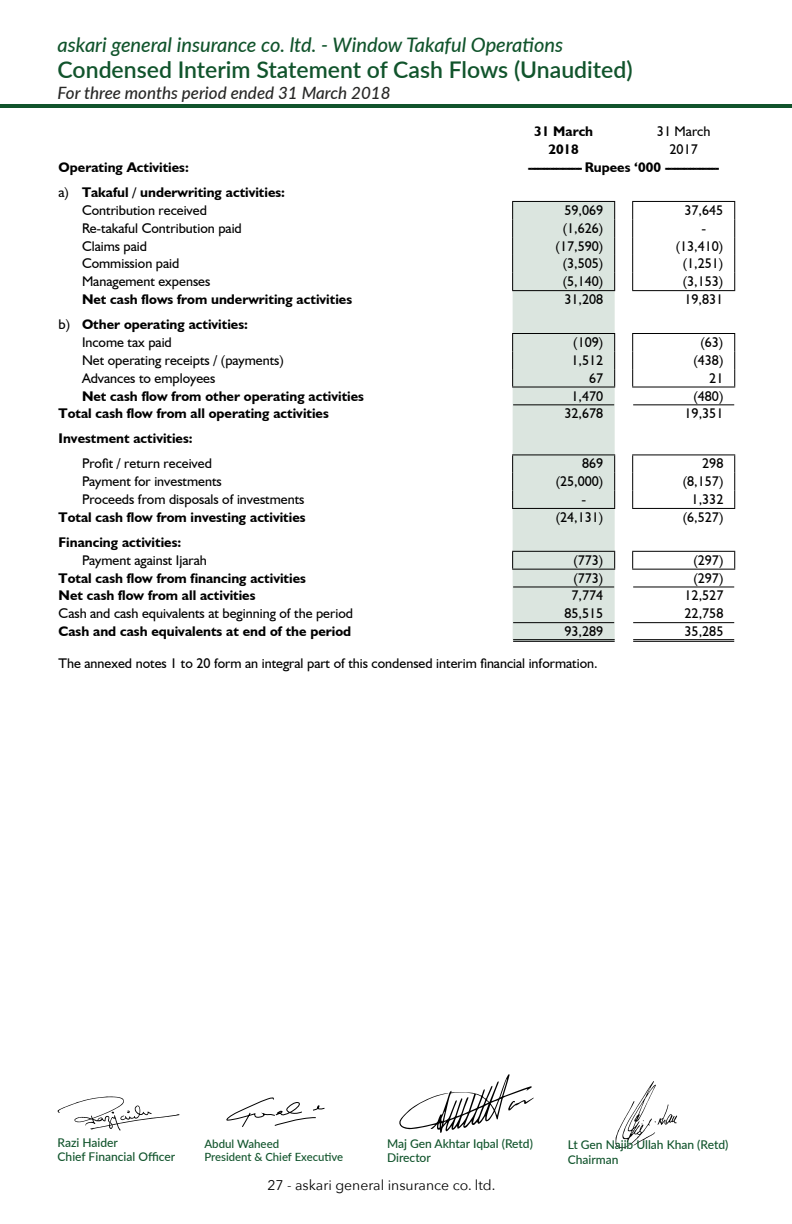
<style>
.page{position:relative;width:792px;height:1224px;background:#fff}
.page>*{position:absolute;margin:0;border:0;box-sizing:border-box;transform-origin:0 0}
.t1{font:600 23px "Lato";color:#11542c}
.t2{font:italic 500 20px "Lato";color:#11542c}
.t3{font:italic 500 17px "Lato";color:#282827}
.t4{font:14px "Humanist 521 BT";color:#000}
.t5{font:700 14px/17.8px "Humanist 521 BT";color:#000}
.t6{font:14px "Avenir Next";color:#000}
.t7{font:500 12px/14.4px "Lato";color:#11542c}
.t8{font:500 11.6px "Lato";color:#11542c}
.t9{font:500 11.4px "Lato";color:#11542c}
.s1{font-weight:400}
</style>
<div class="page">
<hr style="left:0;top:105px;width:792px;height:3px;background:#11542c">
<svg style="left:512px;top:200px;width:223px;height:442px"></svg>
<div style="left:513px;top:202px;width:102px;height:437px;background:#dbe5df"></div>
<hr style="left:633px;top:639px;width:101px;height:2px;background:#fff">
<hr style="left:513px;top:639px;width:102px;height:2px;background:#dbe5df">
<hr style="left:513px;top:404px;width:101px;height:1px;background:#000">
<hr style="left:633px;top:404px;width:101px;height:1px;background:#000">
<hr style="left:512px;top:551px;width:103px;height:1px;background:#000">
<svg style="left:512px;top:552px;width:1px;height:17px"></svg>
<svg style="left:614px;top:552px;width:1px;height:17px"></svg>
<hr style="left:632px;top:551px;width:103px;height:1px;background:#000">
<svg style="left:632px;top:552px;width:1px;height:17px"></svg>
<svg style="left:734px;top:552px;width:1px;height:17px"></svg>
<hr style="left:512px;top:569px;width:103px;height:1px;background:#000">
<hr style="left:632px;top:569px;width:103px;height:1px;background:#000">
<hr style="left:513px;top:586px;width:101px;height:1px;background:#000">
<hr style="left:633px;top:586px;width:101px;height:1px;background:#000">
<hr style="left:633px;top:622px;width:101px;height:1px;background:#000">
<hr style="left:512px;top:201px;width:103px;height:1px;background:#000">
<svg style="left:512px;top:202px;width:1px;height:88px"></svg>
<svg style="left:614px;top:202px;width:1px;height:88px"></svg>
<hr style="left:512px;top:290px;width:103px;height:1px;background:#000">
<hr style="left:632px;top:201px;width:103px;height:1px;background:#000">
<svg style="left:632px;top:202px;width:1px;height:88px"></svg>
<svg style="left:734px;top:202px;width:1px;height:88px"></svg>
<hr style="left:632px;top:290px;width:103px;height:1px;background:#000">
<hr style="left:512px;top:333px;width:103px;height:1px;background:#000">
<svg style="left:512px;top:334px;width:1px;height:53px"></svg>
<svg style="left:614px;top:334px;width:1px;height:53px"></svg>
<hr style="left:512px;top:387px;width:103px;height:1px;background:#000">
<hr style="left:632px;top:333px;width:103px;height:1px;background:#000">
<svg style="left:632px;top:334px;width:1px;height:53px"></svg>
<svg style="left:734px;top:334px;width:1px;height:53px"></svg>
<hr style="left:632px;top:387px;width:103px;height:1px;background:#000">
<hr style="left:512px;top:454px;width:103px;height:1px;background:#000">
<svg style="left:512px;top:455px;width:1px;height:53px"></svg>
<svg style="left:614px;top:455px;width:1px;height:53px"></svg>
<hr style="left:512px;top:508px;width:103px;height:1px;background:#000">
<hr style="left:632px;top:454px;width:103px;height:1px;background:#000">
<svg style="left:632px;top:455px;width:1px;height:53px"></svg>
<svg style="left:734px;top:455px;width:1px;height:53px"></svg>
<hr style="left:632px;top:508px;width:103px;height:1px;background:#000">
<hr style="left:633px;top:639px;width:101px;height:1px;background:#000">
<hr style="left:633px;top:641px;width:101px;height:1px;background:#000">
<hr style="left:513px;top:622px;width:101px;height:1px;background:#000">
<hr style="left:513px;top:639px;width:102px;height:1px;background:#000">
<hr style="left:513px;top:641px;width:102px;height:1px;background:#000">
<svg style="left:226px;top:1097px;width:99px;height:30px"></svg>
<svg style="left:616px;top:1081px;width:61px;height:67px"></svg>
<svg style="left:399px;top:1074px;width:135px;height:59px"></svg>
<svg style="left:58px;top:1096px;width:122px;height:35px"></svg>
<h2 class="t2" style="left:58px;top:30px;width:507px">askari general insurance co. ltd. - Window Takaful Operations</h2>
<h1 class="t1" style="left:58px;top:52px;width:577px">Condensed Interim Statement of Cash Flows (Unaudited)</h1>
<p class="t3" style="left:58px;top:81px;width:335px">For three months period ended 31 March 2018</p>
<p class="t5" style="left:534px;top:122px;width:61px">31 March</p>
<p class="t4" style="left:657px;top:123px;width:55px">31 March</p>
<p class="t5" style="left:548px;top:140px;width:32px">2018</p>
<p class="t4" style="left:670px;top:141px;width:30px">2017</p>
<p class="t5" style="left:59px;top:158px;width:132px">Operating Activities:</p>
<p class="t5" style="left:528px;top:158px;width:193px">----------------- Rupees ‘000 -----------------</p>
<p class="t5" style="left:82px;top:183px;width:205px;text-indent:-23px"><span class="s1">a)</span> Takaful / underwriting activities:<br><span class="s1">Contribution received</span></p>
<p class="t4" style="left:564px;top:202px;width:40px">59,069</p>
<p class="t4" style="left:685px;top:202px;width:40px">37,645</p>
<p class="t4" style="left:82px;top:219px;width:161px">Re-takaful Contribution paid</p>
<p class="t4" style="left:563px;top:219px;width:42px">(1,626)</p>
<p class="t4" style="left:702px;top:219px;width:6px">-</p>
<p class="t4" style="left:82px;top:237px;width:67px">Claims paid</p>
<p class="t4" style="left:556px;top:237px;width:49px">(17,590)</p>
<p class="t4" style="left:676px;top:237px;width:49px">(13,410)</p>
<p class="t4" style="left:82px;top:255px;width:99px">Commission paid</p>
<p class="t4" style="left:563px;top:255px;width:42px">(3,505)</p>
<p class="t4" style="left:683px;top:255px;width:42px">(1,251)</p>
<p class="t4" style="left:82px;top:273px;width:130px">Management expenses</p>
<p class="t4" style="left:563px;top:273px;width:42px">(5,140)</p>
<p class="t4" style="left:683px;top:273px;width:42px">(3,153)</p>
<p class="t5" style="left:82px;top:290px;width:272px">Net cash flows from underwriting activities</p>
<p class="t4" style="left:564px;top:291px;width:40px">31,208</p>
<p class="t4" style="left:685px;top:291px;width:40px">19,831</p>
<p class="t5" style="left:82px;top:315px;width:167px;text-indent:-23px"><span class="s1">b)</span> Other operating activities:<br><span class="s1">Income tax paid</span></p>
<p class="t4" style="left:573px;top:334px;width:32px">(109)</p>
<p class="t4" style="left:700px;top:334px;width:24px">(63)</p>
<p class="t4" style="left:82px;top:351px;width:203px">Net operating receipts / (payments)</p>
<p class="t4" style="left:572px;top:351px;width:33px">1,512</p>
<p class="t4" style="left:693px;top:351px;width:32px">(438)</p>
<p class="t4" style="left:82px;top:369px;width:135px">Advances to employees</p>
<p class="t4" style="left:589px;top:369px;width:16px">67</p>
<p class="t4" style="left:709px;top:369px;width:16px">21</p>
<p class="t5" style="left:82px;top:387px;width:283px">Net cash flow from other operating activities</p>
<p class="t4" style="left:572px;top:387px;width:33px">1,470</p>
<p class="t4" style="left:693px;top:387px;width:32px">(480)</p>
<p class="t5" style="left:59px;top:404px;width:272px">Total cash flow from all operating activities</p>
<p class="t4" style="left:565px;top:405px;width:40px">32,678</p>
<p class="t4" style="left:685px;top:405px;width:40px">19,351</p>
<p class="t5" style="left:59px;top:429px;width:136px">Investment activities:</p>
<p class="t4" style="left:82px;top:455px;width:131px">Profit / return received</p>
<p class="t4" style="left:582px;top:455px;width:23px">869</p>
<p class="t4" style="left:702px;top:455px;width:23px">298</p>
<p class="t4" style="left:82px;top:473px;width:141px">Payment for investments</p>
<p class="t4" style="left:556px;top:473px;width:49px">(25,000)</p>
<p class="t4" style="left:683px;top:473px;width:42px">(8,157)</p>
<p class="t4" style="left:82px;top:491px;width:224px">Proceeds from disposals of investments</p>
<p class="t4" style="left:582px;top:491px;width:6px">-</p>
<p class="t4" style="left:692px;top:491px;width:33px">1,332</p>
<p class="t5" style="left:59px;top:508px;width:248px">Total cash flow from investing activities</p>
<p class="t4" style="left:556px;top:509px;width:49px">(24,131)</p>
<p class="t4" style="left:683px;top:509px;width:42px">(6,527)</p>
<p class="t5" style="left:59px;top:533px;width:124px">Financing activities:</p>
<p class="t4" style="left:82px;top:551px;width:126px">Payment against Ijarah</p>
<p class="t4" style="left:573px;top:551px;width:32px">(773)</p>
<p class="t4" style="left:693px;top:551px;width:32px">(297)</p>
<p class="t5" style="left:59px;top:569px;width:249px">Total cash flow from financing activities</p>
<p class="t4" style="left:573px;top:569px;width:32px">(773)</p>
<p class="t4" style="left:693px;top:569px;width:32px">(297)</p>
<p class="t5" style="left:59px;top:586px;width:198px">Net cash flow from all activities</p>
<p class="t4" style="left:572px;top:587px;width:33px">7,774</p>
<p class="t4" style="left:685px;top:587px;width:40px">12,527</p>
<p class="t4" style="left:59px;top:605px;width:296px">Cash and cash equivalents at beginning of the period</p>
<p class="t4" style="left:565px;top:605px;width:40px">85,515</p>
<p class="t4" style="left:685px;top:605px;width:40px">22,758</p>
<p class="t5" style="left:59px;top:622px;width:294px">Cash and cash equivalents at end of the period</p>
<p class="t4" style="left:565px;top:623px;width:40px">93,289</p>
<p class="t4" style="left:685px;top:623px;width:40px">35,285</p>
<p class="t4" style="left:59px;top:655px;width:541px">The annexed notes 1 to 20 form an integral part of this condensed interim financial information.</p>
<p class="t7" style="left:58px;top:1135px;width:119px">Razi Haider<br>Chief Financial Officer</p>
<p class="t8" style="left:204px;top:1135px;width:76px">Abdul Waheed</p>
<p class="t9" style="left:204px;top:1149px;width:140px">President &amp; Chief Executive</p>
<p class="t7" style="left:387px;top:1136px;width:147px">Maj Gen Akhtar Iqbal (Retd)<br>Director</p>
<p class="t6" style="left:267px;top:1173px;width:229px">27 - askari general insurance co. ltd.</p>
<p class="t7" style="left:568px;top:1137px;width:162px">Lt Gen Najib Ullah Khan (Retd)<br>Chairman</p>
</div>
